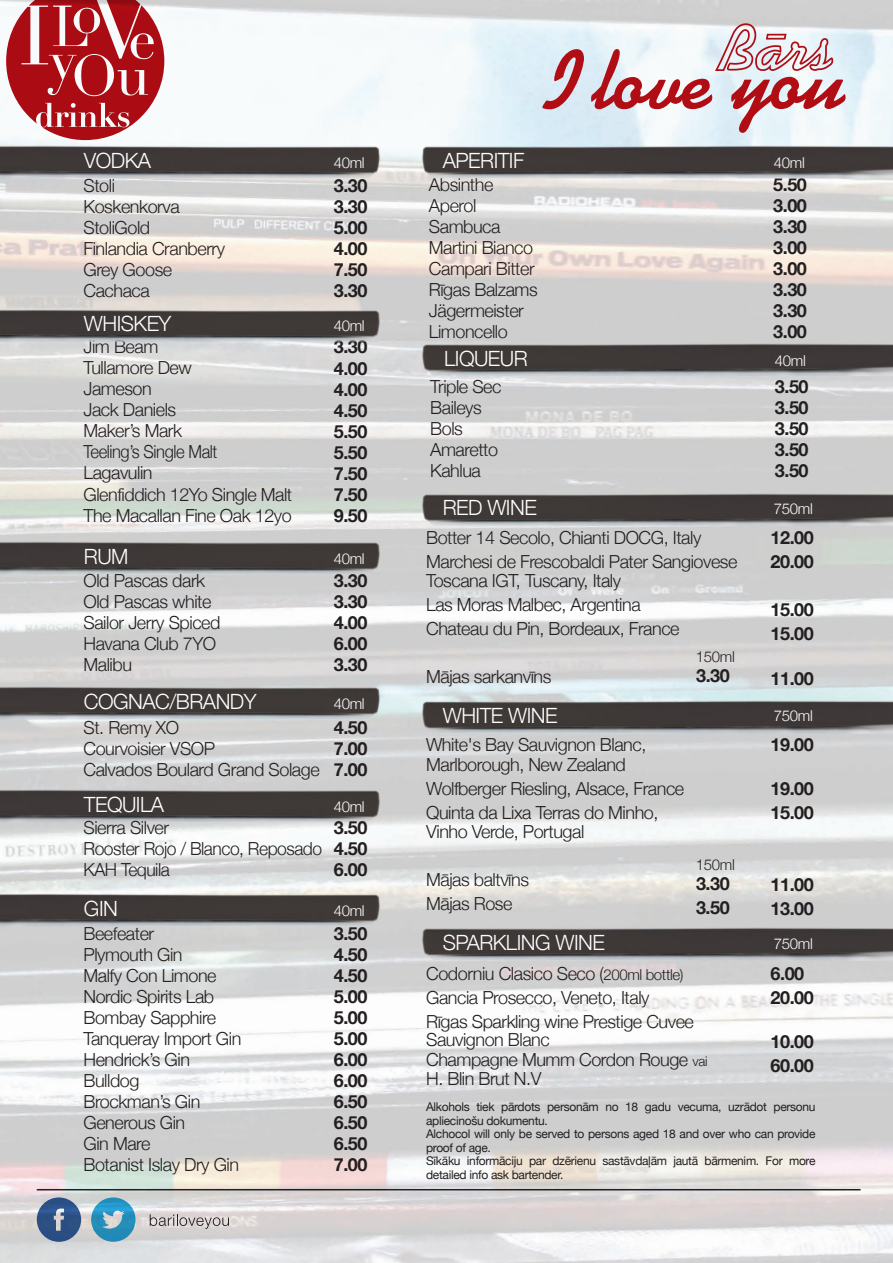
<style>
.page{position:relative;width:893px;height:1263px;background:#fff}
.page>*{position:absolute;margin:0;border:0;box-sizing:border-box;transform-origin:0 0}
.t1{font:300 21px "Helvetica Neue";letter-spacing:-.025em;color:#fff}
.t2{font:300 18px/21px "Helvetica Neue";letter-spacing:-.025em;color:#231f20}
.t3{font:700 18px/21px "Helvetica Neue";letter-spacing:-.025em;color:#231f20;text-align:justify}
.t4{font:300 15px "Helvetica Neue";letter-spacing:-.025em;color:#fff}
.t5{font:300 15px "Helvetica Neue";letter-spacing:-.025em;color:#231f20}
.t6{font:12px/13.5px "Helvetica Neue";letter-spacing:-.025em;color:#231f20}
.s1{font-size:15px}
.s2{font-size:13.5px}
</style>
<div class="page">
<svg style="left:6px;top:0;width:158px;height:140px"></svg>
<img style="left:0;top:142px;width:396px;height:43px">
<svg style="left:150px;top:1214px;width:79px;height:15px"></svg>
<svg style="left:542px;top:49px;width:42px;height:60px;background:#cca0a9"></svg>
<svg style="left:591px;top:23px;width:254px;height:110px"></svg>
<svg style="left:37px;top:1197px;width:44px;height:45px;background:#5d769c"></svg>
<svg style="left:91px;top:1197px;width:45px;height:45px;background:#64a9c6"></svg>
<img style="left:0;top:305px;width:396px;height:44px">
<img style="left:0;top:538px;width:396px;height:43px">
<img style="left:0;top:682px;width:396px;height:44px">
<img style="left:0;top:786px;width:396px;height:43px">
<img style="left:0;top:890px;width:396px;height:43px">
<img style="left:418px;top:489px;width:475px;height:43px">
<img style="left:418px;top:696px;width:475px;height:44px">
<img style="left:418px;top:924px;width:475px;height:43px">
<img style="left:418px;top:141px;width:475px;height:44px">
<img style="left:418px;top:339px;width:475px;height:44px">
<hr style="left:37px;top:1189px;width:824px;height:1px;background:#231f20">
<p class="t1" style="left:84px;top:143px;width:69px">VODKA</p>
<p class="t4" style="left:334px;top:150px;width:32px">40ml</p>
<p class="t2" style="left:84px;top:174px;width:143px">Stoli<br>Koskenkorva<br>StoliGold<br>Finlandia Cranberry<br>Grey Goose<br>Cachaca</p>
<p class="t3" style="left:334px;top:176px;width:35px">3.30<br>3.30<br>5.00<br>4.00<br>7.50<br>3.30</p>
<p class="t1" style="left:84px;top:307px;width:89px">WHISKEY</p>
<p class="t4" style="left:334px;top:314px;width:32px">40ml</p>
<p class="t2" style="left:84px;top:335px;width:210px">Jim Beam<br>Tullamore Dew<br>Jameson<br>Jack Daniels<br>Maker’s Mark<br>Teeling’s Single Malt<br>Lagavulin<br>Glenfiddich 12Yo Single Malt<br>The Macallan Fine Oak 12yo</p>
<p class="t3" style="left:334px;top:337px;width:35px">3.30<br>4.00<br>4.00<br>4.50<br>5.50<br>5.50<br>7.50<br>7.50<br>9.50</p>
<p class="t1" style="left:84px;top:539px;width:46px">RUM</p>
<p class="t4" style="left:334px;top:546px;width:32px">40ml</p>
<p class="t2" style="left:84px;top:568px;width:138px">Old Pascas dark<br>Old Pascas white<br>Sailor Jerry Spiced<br>Havana Club 7YO<br>Malibu</p>
<p class="t3" style="left:334px;top:570px;width:35px">3.30<br>3.30<br>4.00<br>6.00<br>3.30</p>
<p class="t1" style="left:84px;top:684px;width:174px">COGNAC/BRANDY</p>
<p class="t4" style="left:334px;top:691px;width:32px">40ml</p>
<p class="t2" style="left:84px;top:716px;width:238px">St. Remy XO<br>Courvoisier VSOP<br>Calvados Boulard Grand Solage</p>
<p class="t3" style="left:334px;top:717px;width:35px">4.50<br>7.00<br>7.00</p>
<p class="t1" style="left:84px;top:787px;width:82px">TEQUILA</p>
<p class="t4" style="left:334px;top:794px;width:32px">40ml</p>
<p class="t2" style="left:84px;top:816px;width:240px">Sierra Silver<br>Rooster Rojo / Blanco, Reposado<br>KAH Tequila</p>
<p class="t3" style="left:334px;top:818px;width:35px">3.50<br>4.50<br>6.00</p>
<p class="t1" style="left:84px;top:891px;width:35px">GIN</p>
<p class="t4" style="left:334px;top:898px;width:32px">40ml</p>
<p class="t2" style="left:84px;top:922px;width:159px">Beefeater<br>Plymouth Gin<br>Malfy Con Limone<br>Nordic Spirits Lab<br>Bombay Sapphire<br>Tanqueray Import Gin<br>Hendrick’s Gin<br>Bulldog<br>Brockman’s Gin<br>Generous Gin<br>Gin Mare<br>Botanist Islay Dry Gin</p>
<p class="t3" style="left:334px;top:923px;width:35px">3.50<br>4.50<br>4.50<br>5.00<br>5.00<br>5.00<br>6.00<br>6.00<br>6.50<br>6.50<br>6.50<br>7.00</p>
<p class="t1" style="left:443px;top:143px;width:83px">APERITIF</p>
<p class="t4" style="left:774px;top:150px;width:32px">40ml</p>
<p class="t2" style="left:429px;top:172px;width:110px">Absinthe<br>Aperol<br>Sambuca<br>Martini Bianco<br>Campari Bitter<br>Rīgas Balzams<br>Jägermeister<br>Limoncello</p>
<p class="t3" style="left:773px;top:174px;width:35px">5.50<br>3.00<br>3.30<br>3.00<br>3.00<br>3.30<br>3.30<br>3.00</p>
<p class="t1" style="left:444px;top:341px;width:85px">LIQUEUR</p>
<p class="t4" style="left:775px;top:348px;width:32px">40ml</p>
<p class="t2" style="left:430px;top:374px;width:73px">Triple Sec<br>Baileys<br>Bols<br>Amaretto<br>Kahlua</p>
<p class="t3" style="left:775px;top:376px;width:35px">3.50<br>3.50<br>3.50<br>3.50<br>3.50</p>
<p class="t1" style="left:443px;top:491px;width:95px">RED WINE</p>
<p class="t4" style="left:774px;top:496px;width:40px">750ml</p>
<p class="t2" style="left:426px;top:524px;width:313px;line-height:24px">Botter 14 Secolo, Chianti DOCG, Italy<br>Marchesi de Frescobaldi Pater Sangiovese</p>
<p class="t2" style="left:426px;top:568px;width:255px;line-height:24px">Toscana IGT, Tuscany, Italy<br>Las Moras Malbec, Argentina<br>Chateau du Pin, Bordeaux, France</p>
<p class="t2" style="left:426px;top:665px;width:127px">Mājas sarkanvīns</p>
<p class="t5" style="left:696px;top:644px;width:40px">150ml</p>
<p class="t3" style="left:696px;top:665px;width:35px">3.30</p>
<p class="t3" style="left:770px;top:526px;width:45px;line-height:24px">12.00<br>20.00</p>
<p class="t3" style="left:770px;top:598px;width:45px;line-height:24px">15.00<br>15.00</p>
<p class="t3" style="left:770px;top:668px;width:45px">11.00</p>
<p class="t1" style="left:443px;top:698px;width:116px">WHITE WINE</p>
<p class="t4" style="left:774px;top:704px;width:40px">750ml</p>
<p class="t2" style="left:426px;top:734px;width:222px;line-height:19.5px">White's Bay Sauvignon Blanc,<br>Marlborough, New Zealand</p>
<p class="t2" style="left:426px;top:775px;width:260px;line-height:24px">Wolfberger Riesling, Alsace, France<br>Quinta da Lixa Terras do Minho,</p>
<p class="t2" style="left:426px;top:820px;width:160px">Vinho Verde, Portugal</p>
<p class="t2" style="left:426px;top:866px;width:104px;line-height:24px">Mājas baltvīns<br>Mājas Rose</p>
<p class="t5" style="left:696px;top:853px;width:40px">150ml</p>
<p class="t3" style="left:696px;top:872px;width:35px;line-height:24px">3.30<br>3.50</p>
<p class="t3" style="left:770px;top:735px;width:45px">19.00</p>
<p class="t3" style="left:770px;top:777px;width:45px;line-height:24px">19.00<br>15.00</p>
<p class="t3" style="left:770px;top:873px;width:45px;line-height:24px">11.00<br>13.00</p>
<p class="t1" style="left:443px;top:926px;width:163px">SPARKLING WINE</p>
<p class="t4" style="left:774px;top:931px;width:40px">750ml</p>
<p class="t2" style="left:426px;top:960px;width:269px;line-height:24px">Codorniu Clasico Seco (<span class="s1">200ml bottle)<br></span>Gancia Prosecco, Veneto, Italy<br>Rīgas Sparkling wine Prestige Cuvee</p>
<p class="t2" style="left:426px;top:1029px;width:283px;line-height:19.5px">Sauvignon Blanc<br>Champagne Mumm Cordon Rouge <span class="s2">vai<br></span>H. Blin Brut N.V</p>
<p class="t3" style="left:770px;top:962px;width:45px;line-height:24px">6.00<br>20.00</p>
<p class="t3" style="left:770px;top:1030px;width:45px;line-height:24px">10.00<br>60.00</p>
<p class="t6" style="left:426px;top:1101px;width:391px">Alkohols tiek pārdots personām no 18 gadu vecuma, uzrādot personu apliecinošu dokumentu.<br>Alchocol will only be served to persons aged 18 and over who can provide proof of age.<br>Sīkāku informāciju par dzērienu sastāvdaļām jautā bārmenim. For more detailed info ask bartender.</p>
</div>
